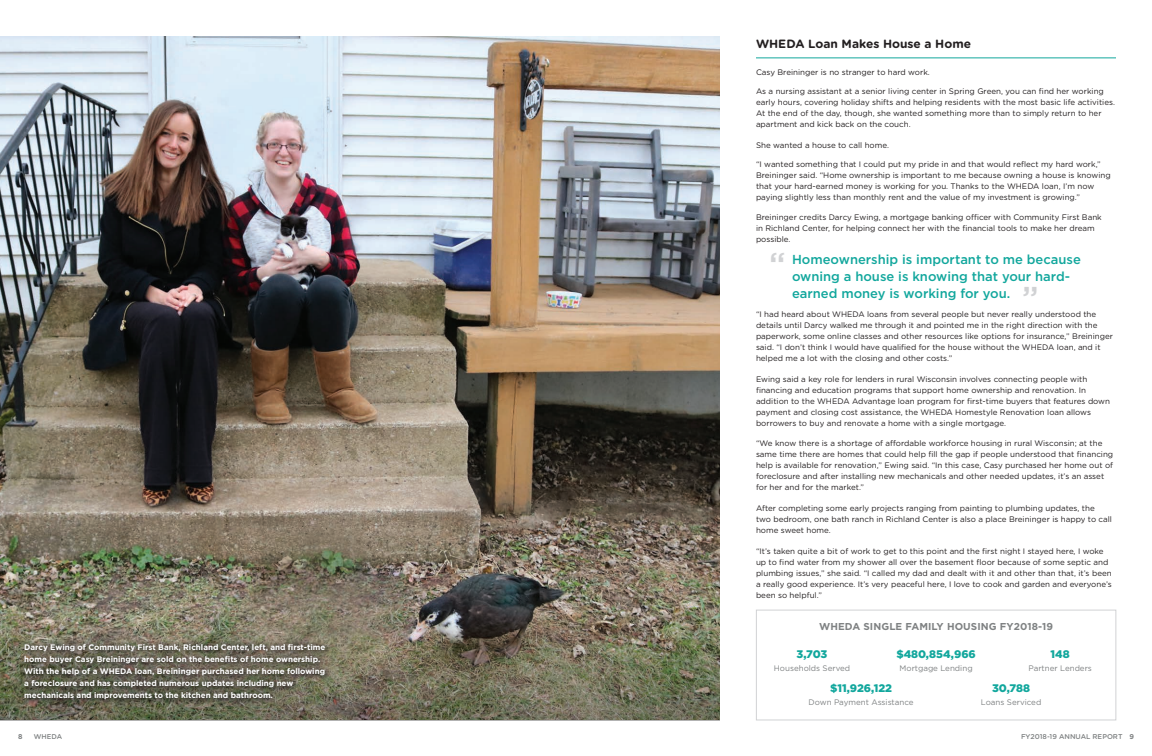
<style>
.page{position:relative;width:1152px;height:756px;background:#fff}
.page>*{position:absolute;margin:0;border:0;box-sizing:border-box;transform-origin:0 0}
.t1{font:500 33px "Gotham";color:#d1d2d4}
.t2{font:500 13px/17px "Gotham";color:#12a79d}
.t3{font:700 12px "Gotham Rounded";color:#231f20}
.t4{font:900 11px "Gotham";color:#12a79d}
.t5{font:700 10px "Gotham";letter-spacing:.01em;color:#7f8283}
.t6{font:8px/11px "Gotham Rounded";color:#231f20}
.t7{font:700 8px/12px "Gotham";color:#fff}
.t8{font:8px "Gotham";color:#7f8283}
.t9{font:500 7px "Gotham Rounded";color:#7f8283}
.t10{font:700 7px "Gotham Rounded";color:#7f8283}
.s1{font-weight:700}
</style>
<div class="page">
<img style="left:0;top:36px;width:720px;height:561px">
<hr style="left:756px;top:58px;width:360px;height:1px;background:#12a79d">
<img style="left:0;top:597px;width:720px;height:123px">
<div style="left:756px;top:610px;width:360px;height:110px;border:1px solid #d1d2d4"></div>
<svg style="left:17px;top:636px;width:316px;height:71px;background:#615e4e"></svg>
<p class="t7" style="left:24px;top:641px;width:303px">Darcy Ewing of Community First Bank, Richland Center, left, and first-time home buyer Casy Breininger are sold on the benefits of home ownership.<br>With the help of a WHEDA loan, Breininger purchased her home following a foreclosure and has completed numerous updates including new mechanicals and improvements to the kitchen and bathroom.</p>
<p class="t3" style="left:756px;top:35px;width:217px">WHEDA Loan Makes House a Home</p>
<p class="t6" style="left:756px;top:66px;width:175px">Casy Breininger is no stranger to hard work.</p>
<p class="t6" style="left:756px;top:85px;width:361px">As a nursing assistant at a senior living center in Spring Green, you can find her working early hours, covering holiday shifts and helping residents with the most basic life activities.<br>At the end of the day, though, she wanted something more than to simply return to her apartment and kick back on the couch.</p>
<p class="t6" style="left:756px;top:139px;width:135px">She wanted a house to call home.</p>
<p class="t6" style="left:756px;top:158px;width:356px">“I wanted something that I could put my pride in and that would reflect my hard work,” Breininger said. “Home ownership is important to me because owning a house is knowing that your hard-earned money is working for you. Thanks to the WHEDA loan, I’m now paying slightly less than monthly rent and the value of my investment is growing.”</p>
<p class="t6" style="left:756px;top:212px;width:347px">Breininger credits Darcy Ewing, a mortgage banking officer with Community First Bank in Richland Center, for helping connect her with the financial tools to make her dream possible.</p>
<p class="t2" style="left:792px;top:251px;width:290px">Homeownership is important to me because owning a house is knowing that your hard&shy;earned money is working for you.</p>
<p class="t6" style="left:756px;top:308px;width:359px">“I had heard about WHEDA loans from several people but never really understood the details until Darcy walked me through it and pointed me in the right direction with the paperwork, some online classes and other resources like options for insurance,” Breininger said. “I don’t think I would have qualified for the house without the WHEDA loan, and it helped me a lot with the closing and other costs.”</p>
<p class="t6" style="left:756px;top:373px;width:356px">Ewing said a key role for lenders in rural Wisconsin involves connecting people with financing and education programs that support home ownership and renovation. In addition to the WHEDA Advantage loan program for first-time buyers that features down payment and closing cost assistance, the WHEDA Homestyle Renovation loan allows borrowers to buy and renovate a home with a single mortgage.</p>
<p class="t6" style="left:756px;top:438px;width:359px">“We know there is a shortage of affordable workforce housing in rural Wisconsin; at the same time there are homes that could help fill the gap if people understood that financing help is available for renovation,” Ewing said. “In this case, Casy purchased her home out of foreclosure and after installing new mechanicals and other needed updates, it’s an asset for her and for the market.”</p>
<p class="t6" style="left:756px;top:502px;width:358px">After completing some early projects ranging from painting to plumbing updates, the<br>two bedroom, one bath ranch in Richland Center is also a place Breininger is happy to call home sweet home.</p>
<p class="t6" style="left:756px;top:545px;width:357px">“It’s taken quite a bit of work to get to this point and the first night I stayed here, I woke up to find water from my shower all over the basement floor because of some septic and plumbing issues,” she said. “I called my dad and dealt with it and other than that, it’s been a really good experience. It’s very peaceful here, I love to cook and garden and everyone’s been so helpful.”</p>
<p class="t1" style="left:769px;top:243px;width:18px">“</p>
<p class="t1" style="left:1022px;top:277px;width:18px">”</p>
<p class="t5" style="left:819px;top:620px;width:235px">WHEDA SINGLE FAMILY HOUSING FY2018-19</p>
<p class="t4" style="left:797px;top:646px;width:32px">3,703</p>
<p class="t8" style="left:774px;top:663px;width:78px">Households Served</p>
<p class="t4" style="left:896px;top:646px;width:81px">$480,854,966</p>
<p class="t8" style="left:900px;top:663px;width:75px">Mortgage Lending</p>
<p class="t4" style="left:1051px;top:646px;width:21px">148</p>
<p class="t8" style="left:1028px;top:663px;width:65px">Partner Lenders</p>
<p class="t4" style="left:830px;top:681px;width:63px">$11,926,122</p>
<p class="t8" style="left:809px;top:697px;width:106px">Down Payment Assistance</p>
<p class="t4" style="left:992px;top:681px;width:40px">30,788</p>
<p class="t8" style="left:981px;top:697px;width:62px">Loans Serviced</p>
<p class="t10" style="left:18px;top:731px;width:6px">8</p>
<p class="t9" style="left:34px;top:732px;width:30px">WHEDA</p>
<p class="t9" style="left:1021px;top:732px;width:114px">FY2018-19 ANNUAL REPORT <span class="s1">9</span></p>
</div>
